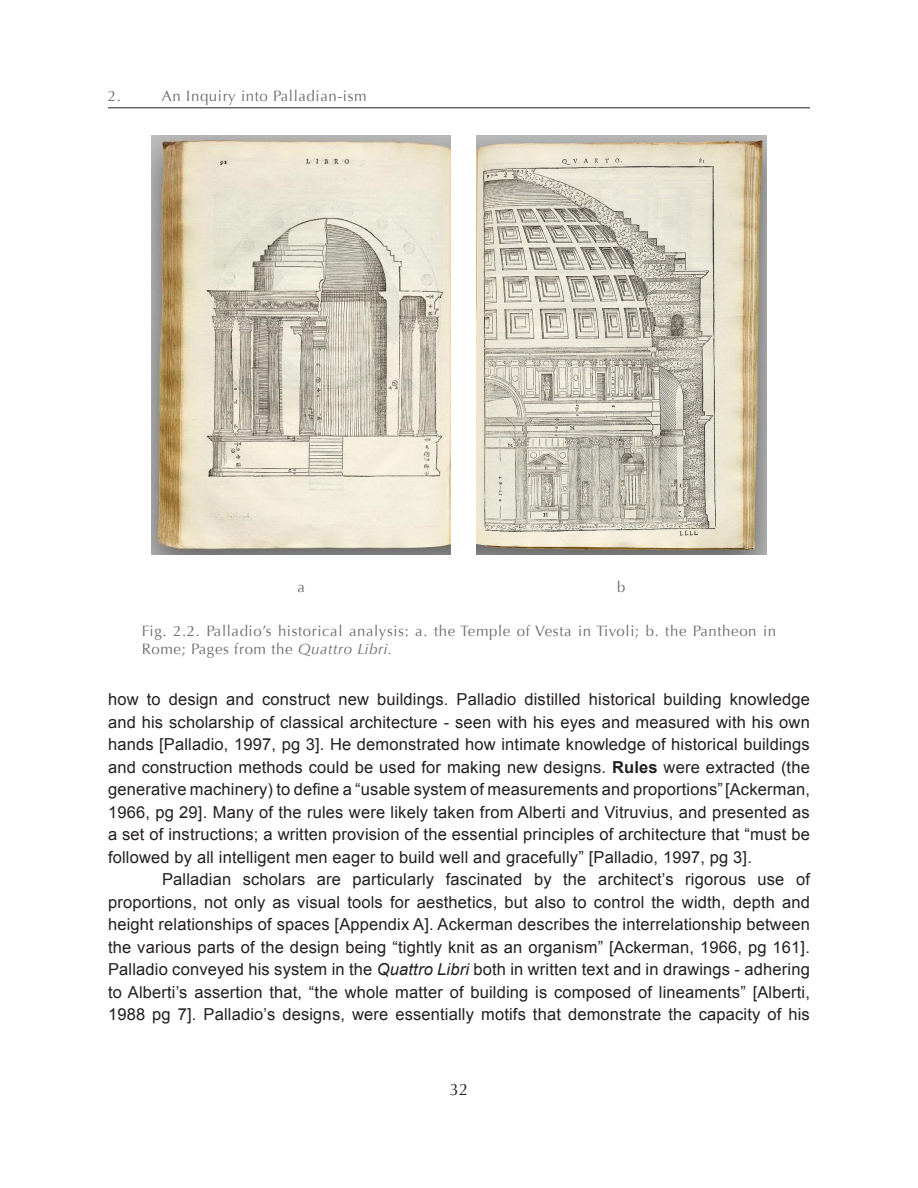
<style>
.page{position:relative;width:918px;height:1188px;background:#fff}
.page>*{position:absolute;margin:0;border:0;box-sizing:border-box;transform-origin:0 0}
.t1{font:16.5px/22.5px "Arial";letter-spacing:.01em;color:#231f20;text-align:justify}
.t2{font:16.5px "Optima";color:#231f20}
.t3{font:15px/18px "Optima";letter-spacing:.04em;color:#6c6d70}
.s1{font-style:italic}
.s2{font-weight:700}
</style>
<div class="page">
<hr style="left:108px;top:108px;width:702px;height:1px;background:#231f20">
<img style="left:476px;top:135px;width:290px;height:420px">
<img style="left:152px;top:135px;width:299px;height:420px">
<p class="t3" style="left:108px;top:87px;width:15px">2.</p>
<p class="t3" style="left:162px;top:87px;width:206px">An Inquiry into Palladian-ism</p>
<p class="t3" style="left:298px;top:578px;width:9px">a</p>
<p class="t3" style="left:617px;top:578px;width:10px">b</p>
<p class="t3" style="left:142px;top:622px;width:636px">Fig. 2.2. Palladio’s historical analysis: a. the Temple of Vesta in Tivoli; b. the Pantheon in<br>Rome; Pages from the <span class="s1">Quattro Libri.</span></p>
<p class="t1" style="left:108px;top:689px;width:703px">how to design and construct new buildings. Palladio distilled historical building knowledge and his scholarship of classical architecture - seen with his eyes and measured with his own hands [Palladio, 1997, pg 3]. He demonstrated how intimate knowledge of historical buildings and construction methods could be used for making new designs. <span class="s2">Rules</span> were extracted (the generative machinery) to define a “usable system of measurements and proportions”[Ackerman, 1966, pg 29]. Many of the rules were likely taken from Alberti and Vitruvius, and presented as a set of instructions; a written provision of the essential principles of architecture that “must be followed by all intelligent men eager to build well and gracefully” [Palladio, 1997, pg 3].</p>
<p class="t1" style="left:108px;top:869px;width:704px;text-indent:54px">Palladian scholars are particularly fascinated by the architect’s rigorous use of proportions, not only as visual tools for aesthetics, but also to control the width, depth and height relationships of spaces [Appendix A]. Ackerman describes the interrelationship between the various parts of the design being “tightly knit as an organism” [Ackerman, 1966, pg 161].<br>Palladio conveyed his system in the <span class="s1">Quattro Libri</span> both in written text and in drawings - adhering to Alberti’s assertion that, “the whole matter of building is composed of lineaments” [Alberti, 1988 pg 7]. Palladio’s designs, were essentially motifs that demonstrate the capacity of his</p>
<p class="t2" style="left:450px;top:1080px;width:20px">32</p>
</div>
